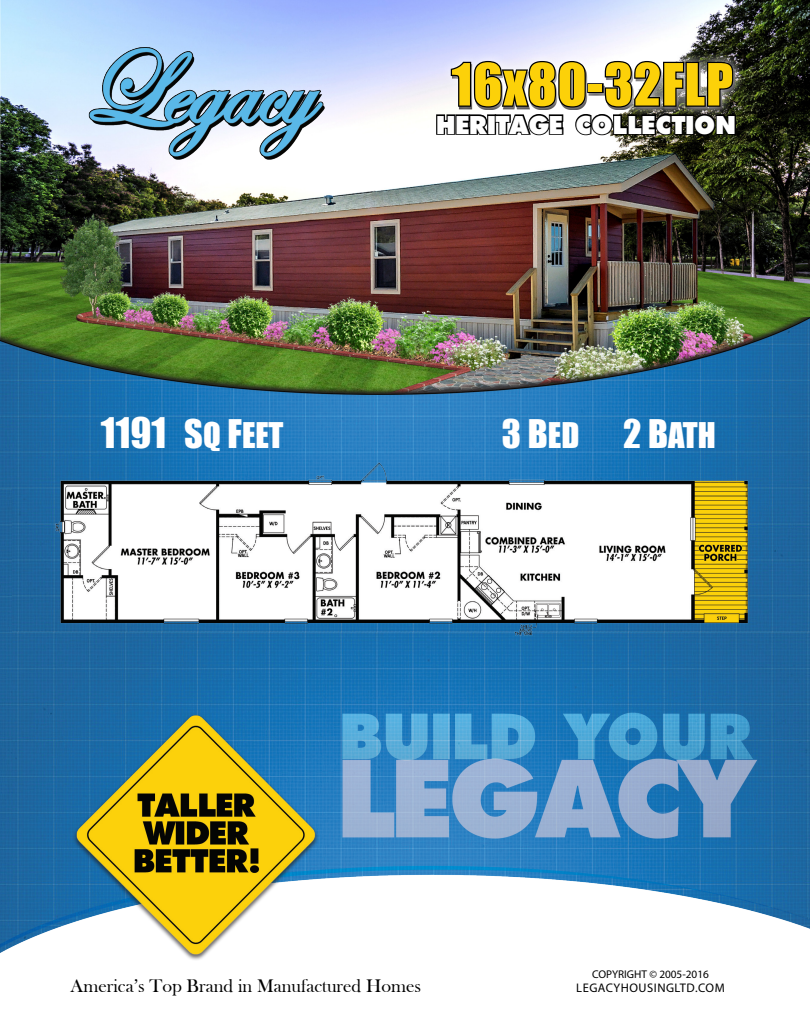
<style>
.page{position:relative;width:810px;height:1035px;background:#fff}
.page>*{position:absolute;margin:0;border:0;box-sizing:border-box;transform-origin:0 0}
.t1{font:53.75px "Impact";letter-spacing:.02em;color:#fcd109}
.t2{font:38.75px "Impact";color:#fff}
.t3{font:36.25px "Impact";color:#fff}
.t4{font:32.5px "Impact";letter-spacing:-.005em;color:#fff}
.t5{font:25px "Raiders";color:#fff}
.t6{font:18.75px "Bask Old Face";color:#000}
.t7{font:12.5px "Myriad Pro";letter-spacing:.04em;color:#000}
.t8{font:11.25px "Myriad Pro";color:#000}
.s1{font-size:36.25px}
.s2{font-size:32.5px}
</style>
<div class="page">
<img style="left:1px;top:0;width:809px;height:317px">
<img style="left:1px;top:317px;width:809px;height:636px">
<div style="left:439px;top:50px;width:306px;height:69px;background:#fff;opacity:.75"></div>
<svg style="left:435px;top:59px;width:302px;height:79px"></svg>
<img style="left:72px;top:28px;width:276px;height:153px">
<img style="left:52px;top:712px;width:293px;height:248px">
<img style="left:44px;top:449px;width:713px;height:238px">
<p class="t1" style="left:452px;top:43px;width:283px">16x80-32FLP</p>
<p class="t5" style="left:436px;top:110px;width:302px">HERITAGE COLLECTION</p>
<p class="t2" style="left:101px;top:403px;width:67px">1191</p>
<p class="t4" style="left:184px;top:410px;width:101px"><span class="s1">S</span>Q <span class="s1">F</span>EET</p>
<p class="t3" style="left:502px;top:406px;width:79px">3 B<span class="s2">ED</span></p>
<p class="t4" style="left:623px;top:410px;width:94px"><span class="s1">2 B</span>ATH</p>
<p class="t6" style="left:70px;top:975px;width:352px">America’s Top Brand in Manufactured Homes</p>
<p class="t8" style="left:592px;top:967px;width:118px">COPYRIGHT © 2005-2016</p>
<p class="t7" style="left:576px;top:980px;width:150px">LEGACYHOUSINGLTD.COM</p>
</div>
